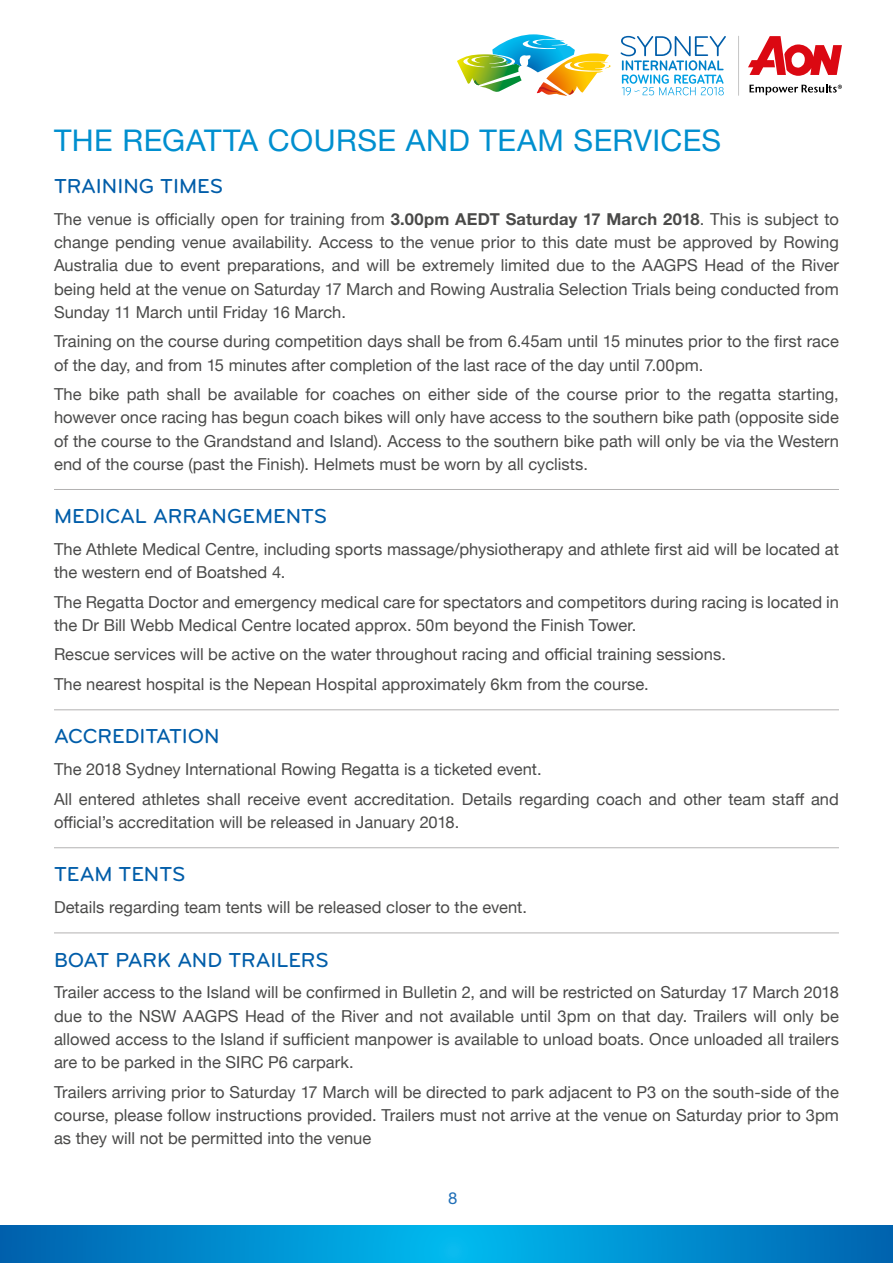
<style>
.page{position:relative;width:893px;height:1263px;background:#fff}
.page>*{position:absolute;margin:0;border:0;box-sizing:border-box;transform-origin:0 0}
.t1{font:30px "Helvetica Neue";letter-spacing:.015em;color:#008fcf}
.t2{font:500 21px "Bryant";letter-spacing:-.005em;color:#005da9}
.t3{font:16.5px/23.2px "Helvetica Neue";color:#4a4a49}
.t4{font:16.5px "Helvetica Neue";color:#206fb7}
.s1{font-weight:700}
</style>
<div class="page">
<svg style="left:0;top:1225px;width:893px;height:38px;background:#008dce"></svg>
<svg style="left:457px;top:34px;width:154px;height:62px"></svg>
<hr style="left:738px;top:36px;width:1px;height:59px;background:#c6c6c6">
<svg style="left:748px;top:36px;width:94px;height:40px"></svg>
<svg style="left:749px;top:84px;width:93px;height:11px"></svg>
<svg style="left:621px;top:36px;width:105px;height:59px"></svg>
<hr style="left:54px;top:489px;width:785px;height:1px;background:#b3b2b2">
<hr style="left:54px;top:709px;width:785px;height:1px;background:#b3b2b2">
<hr style="left:54px;top:847px;width:785px;height:1px;background:#b3b2b2">
<hr style="left:54px;top:933px;width:785px;height:1px;background:#b3b2b2">
<h1 class="t1" style="left:54px;top:123px;width:669px">THE REGATTA COURSE AND TEAM SERVICES</h1>
<p class="t2" style="left:54px;top:175px;width:171px">TRAINING TIMES</p>
<p class="t3" style="left:54px;top:208px;width:787px;text-align:justify">The venue is officially open for training from <span class="s1">3.00pm AEDT Saturday 17 March 2018</span>. This is subject to change pending venue availability. Access to the venue prior to this date must be approved by Rowing Australia due to event preparations, and will be extremely limited due to the AAGPS Head of the River being held at the venue on Saturday 17 March and Rowing Australia Selection Trials being conducted from Sunday 11 March until Friday 16 March.</p>
<p class="t3" style="left:54px;top:331px;width:786px">Training on the course during competition days shall be from 6.45am until 15 minutes prior to the first race of the day, and from 15 minutes after completion of the last race of the day until 7.00pm.</p>
<p class="t3" style="left:54px;top:384px;width:786px;text-align:justify">The bike path shall be available for coaches on either side of the course prior to the regatta starting, however once racing has begun coach bikes will only have access to the southern bike path (opposite side of the course to the Grandstand and Island). Access to the southern bike path will only be via the Western end of the course (past the Finish). Helmets must be worn by all cyclists.</p>
<p class="t2" style="left:54px;top:505px;width:275px">MEDICAL ARRANGEMENTS</p>
<p class="t3" style="left:54px;top:538px;width:786px">The Athlete Medical Centre, including sports massage/physiotherapy and athlete first aid will be located at the western end of Boatshed 4.</p>
<p class="t3" style="left:54px;top:591px;width:786px">The Regatta Doctor and emergency medical care for spectators and competitors during racing is located in the Dr Bill Webb Medical Centre located approx. 50m beyond the Finish Tower.</p>
<p class="t3" style="left:54px;top:641px;width:673px;line-height:29.5px">Rescue services will be active on the water throughout racing and official training sessions.<br>The nearest hospital is the Nepean Hospital approximately 6km from the course.</p>
<p class="t2" style="left:54px;top:725px;width:167px">ACCREDITATION</p>
<p class="t3" style="left:54px;top:755px;width:786px;line-height:29.5px">The 2018 Sydney International Rowing Regatta is a ticketed event.<br>All entered athletes shall receive event accreditation. Details regarding coach and other team staff and</p>
<p class="t3" style="left:54px;top:811px;width:407px">official’s accreditation will be released in January 2018.</p>
<p class="t2" style="left:54px;top:863px;width:133px">TEAM TENTS</p>
<p class="t3" style="left:54px;top:896px;width:474px">Details regarding team tents will be released closer to the event.</p>
<p class="t2" style="left:54px;top:948px;width:276px">BOAT PARK AND TRAILERS</p>
<p class="t3" style="left:54px;top:982px;width:786px;text-align:justify">Trailer access to the Island will be confirmed in Bulletin 2, and will be restricted on Saturday 17 March 2018 due to the NSW AAGPS Head of the River and not available until 3pm on that day. Trailers will only be allowed access to the Island if sufficient manpower is available to unload boats. Once unloaded all trailers are to be parked in the SIRC P6 carpark.</p>
<p class="t3" style="left:54px;top:1081px;width:786px;text-align:justify">Trailers arriving prior to Saturday 17 March will be directed to park adjacent to P3 on the south-side of the course, please follow instructions provided. Trailers must not arrive at the venue on Saturday prior to 3pm as they will not be permitted into the venue</p>
<p class="t4" style="left:448px;top:1188px;width:11px">8</p>
</div>
